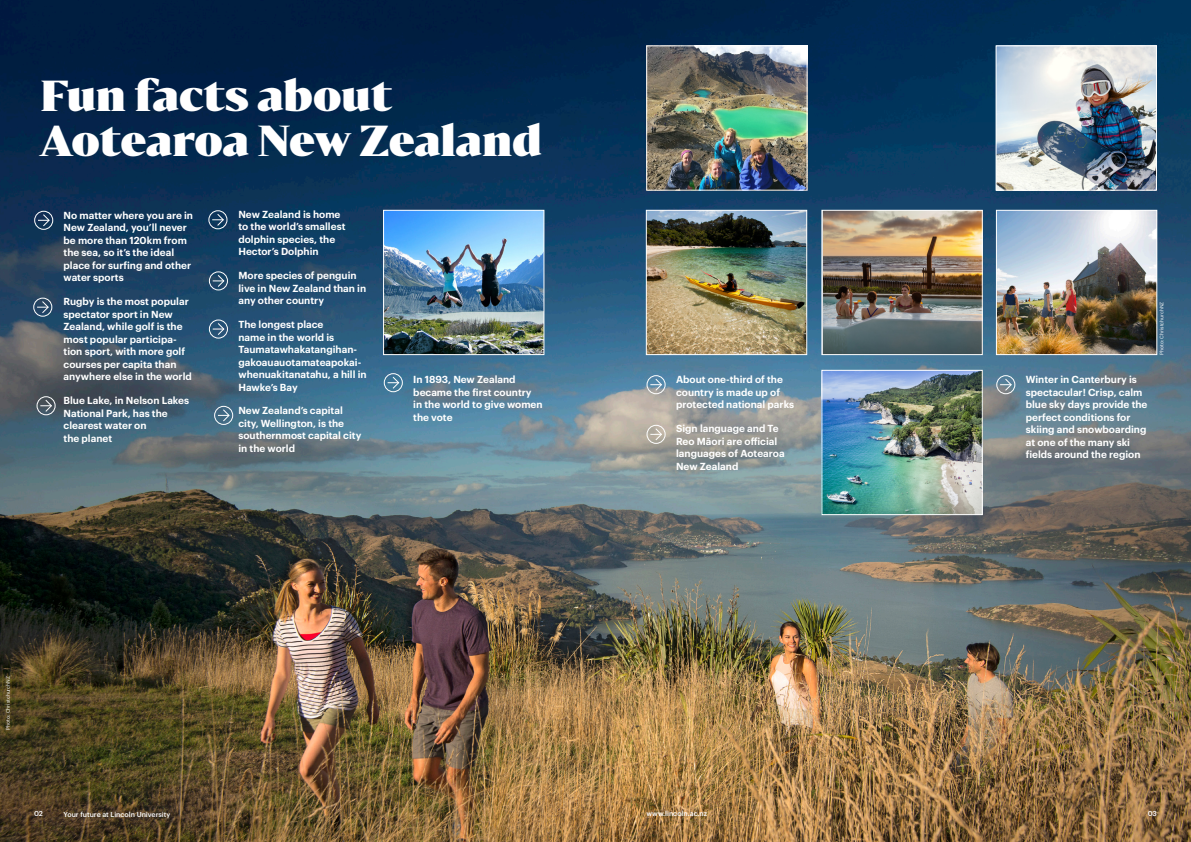
<style>
.page{position:relative;width:1191px;height:842px;background:#fff}
.page>*{position:absolute;margin:0;border:0;box-sizing:border-box;transform-origin:0 0}
.Main_Section_header{font:900 41px/45px "Bw Darius";color:#fff}
.Body_Text_8_5_11{font:600 10px/12.5px "Graphik";color:#fff}
.t1{font:500 7px "Graphik";color:#fff}
.Body_Text_8_5pt_11pt{font:5px "Graphik";color:#fff}
</style>
<div class="page">
<img style="left:0;top:0;width:1191px;height:842px">
<img style="left:823px;top:212px;width:157px;height:141px">
<div style="left:821px;top:210px;width:161px;height:145px;border:1px solid #fff"></div>
<img style="left:997px;top:47px;width:158px;height:142px">
<div style="left:995px;top:45px;width:162px;height:146px;border:1px solid #fff"></div>
<img style="left:998px;top:212px;width:157px;height:141px">
<div style="left:996px;top:210px;width:161px;height:145px;border:1px solid #fff"></div>
<img style="left:648px;top:212px;width:157px;height:141px">
<div style="left:646px;top:210px;width:161px;height:145px;border:1px solid #fff"></div>
<img style="left:648px;top:47px;width:157px;height:142px">
<div style="left:646px;top:45px;width:161px;height:146px;border:1px solid #fff"></div>
<img style="left:385px;top:212px;width:157px;height:141px">
<div style="left:383px;top:210px;width:161px;height:145px;border:1px solid #fff"></div>
<img style="left:823px;top:372px;width:157px;height:141px">
<div style="left:821px;top:370px;width:161px;height:145px;border:1px solid #fff"></div>
<div style="left:208px;top:210px;width:19px;height:19px;border:1px solid #fff;border-radius:50%"></div>
<svg style="left:212px;top:213px;width:12px;height:13px"></svg>
<div style="left:209px;top:271px;width:19px;height:19px;border:1px solid #fff;border-radius:50%"></div>
<svg style="left:213px;top:274px;width:12px;height:14px"></svg>
<div style="left:209px;top:319px;width:19px;height:20px;border:1px solid #fff;border-radius:50%"></div>
<svg style="left:213px;top:322px;width:12px;height:14px"></svg>
<div style="left:34px;top:211px;width:19px;height:19px;border:1px solid #fff;border-radius:50%"></div>
<svg style="left:38px;top:214px;width:12px;height:13px"></svg>
<div style="left:33px;top:298px;width:19px;height:19px;border:1px solid #fff;border-radius:50%"></div>
<svg style="left:37px;top:300px;width:12px;height:14px"></svg>
<div style="left:214px;top:406px;width:19px;height:19px;border:1px solid #fff;border-radius:50%"></div>
<svg style="left:218px;top:409px;width:12px;height:13px"></svg>
<div style="left:37px;top:396px;width:19px;height:19px;border:1px solid #fff;border-radius:50%"></div>
<svg style="left:40px;top:399px;width:12px;height:13px"></svg>
<div style="left:384px;top:373px;width:19px;height:19px;border:1px solid #fff;border-radius:50%"></div>
<svg style="left:387px;top:376px;width:13px;height:13px"></svg>
<div style="left:646px;top:375px;width:19px;height:19px;border:1px solid #fff;border-radius:50%"></div>
<svg style="left:650px;top:378px;width:12px;height:13px"></svg>
<div style="left:996px;top:375px;width:19px;height:19px;border:1px solid #fff;border-radius:50%"></div>
<svg style="left:1000px;top:378px;width:12px;height:13px"></svg>
<div style="left:646px;top:425px;width:19px;height:19px;border:1px solid #fff;border-radius:50%"></div>
<svg style="left:650px;top:428px;width:12px;height:13px"></svg>
<p class="Main_Section_header" style="left:40px;top:71px;width:503px">Fun facts about<br>Aotearoa New Zealand</p>
<p class="Body_Text_8_5_11" style="left:64px;top:208px;width:131px">No matter where you are in<br>New Zealand, you’ll never be more than 120km from the sea, so it’s the ideal place for surfing and other water sports</p>
<p class="Body_Text_8_5_11" style="left:64px;top:294px;width:130px">Rugby is the most popular spectator sport in New<br>Zealand, while golf is the most popular participa&shy;tion sport, with more golf courses per capita than anywhere else in the world</p>
<p class="Body_Text_8_5_11" style="left:64px;top:393px;width:127px">Blue Lake, in Nelson Lakes<br>National Park, has the clearest water on<br>the planet</p>
<p class="Body_Text_8_5_11" style="left:238px;top:207px;width:109px">New Zealand is home to the world’s smallest dolphin species, the<br>Hector’s Dolphin</p>
<p class="Body_Text_8_5_11" style="left:238px;top:268px;width:129px">More species of penguin live in New Zealand than in any other country</p>
<p class="Body_Text_8_5_11" style="left:238px;top:317px;width:130px">The longest place<br>name in the world is<br>Taumatawhakatangihan&shy;gakoauauotamateapokai&shy;whenuakitanatahu, a hill in<br>Hawke’s Bay</p>
<p class="Body_Text_8_5_11" style="left:238px;top:404px;width:124px">New Zealand’s capital city, Wellington, is the southernmost capital city in the world</p>
<p class="Body_Text_8_5_11" style="left:413px;top:372px;width:131px">In 1893, New Zealand became the first country in the world to give women the vote</p>
<p class="Body_Text_8_5_11" style="left:676px;top:372px;width:120px">About one-third of the country is made up of protected national parks</p>
<p class="Body_Text_8_5_11" style="left:676px;top:421px;width:110px">Sign language and Te<br>Reo Māori are official languages of Aotearoa<br>New Zealand</p>
<p class="Body_Text_8_5_11" style="left:1025px;top:372px;width:123px">Winter in Canterbury is spectacular! Crisp, calm blue sky days provide the perfect conditions for skiing and snowboarding at one of the many ski fields around the region</p>
<p class="Body_Text_8_5pt_11pt" style="left:1157px;top:355px;width:55px;rotate:-90deg">Photo: ChristchurchNZ</p>
<p class="Body_Text_8_5pt_11pt" style="left:4px;top:730px;width:55px;rotate:-90deg">Photo: ChristchurchNZ</p>
<p class="t1" style="left:34px;top:809px;width:10px">02</p>
<p class="t1" style="left:64px;top:809px;width:108px">Your future at Lincoln University</p>
<p class="t1" style="left:646px;top:809px;width:62px">www.lincoln.ac.nz</p>
<p class="t1" style="left:1147px;top:809px;width:11px">03</p>
</div>
